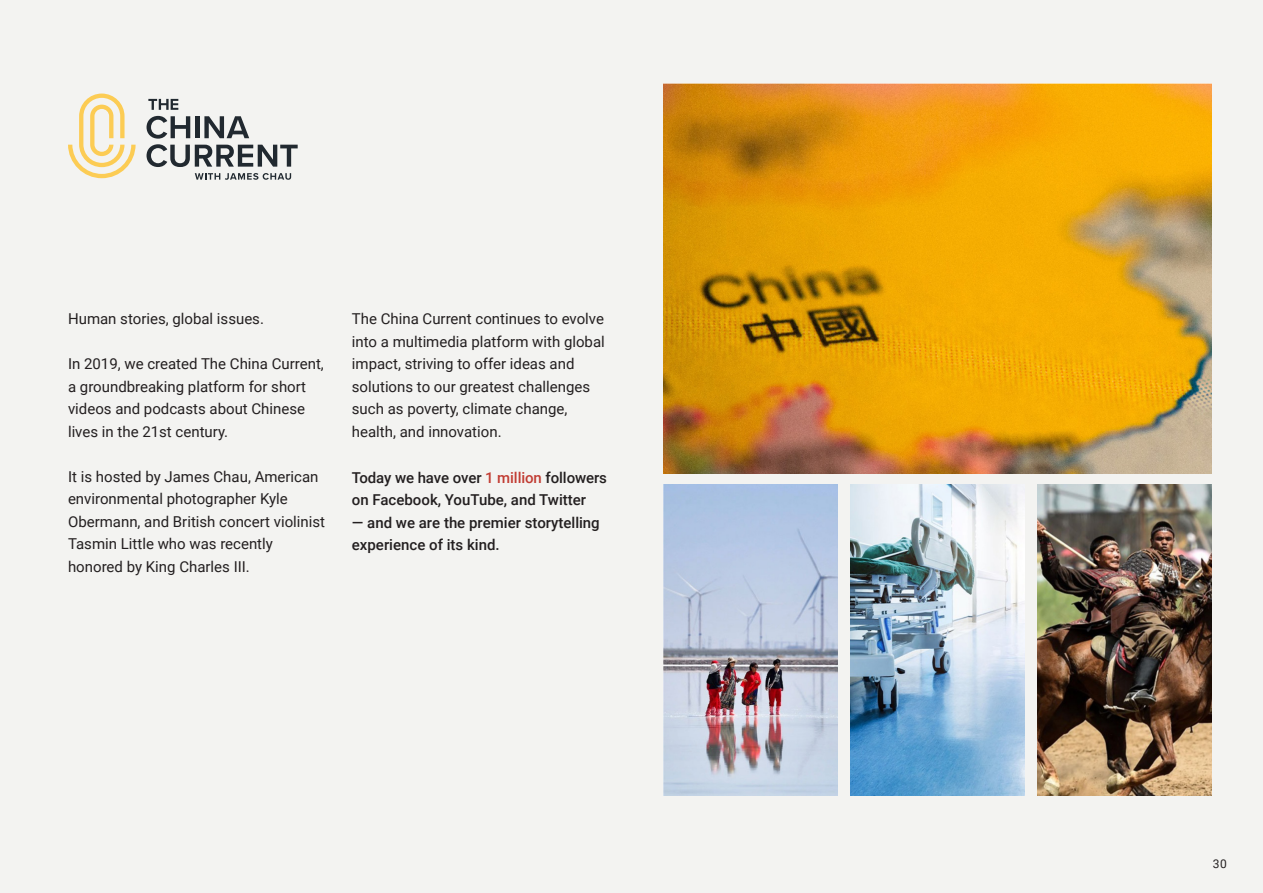
<style>
.page{position:relative;width:1263px;height:893px;background:#f3f3f1}
.page>*{position:absolute;margin:0;border:0;box-sizing:border-box;transform-origin:0 0}
.t1{font:15px/22.5px "Roboto";color:#231f20}
.t2{font:500 15px/22.5px "Roboto";color:#231f20}
.t3{font:12px "Roboto";color:#231f20}
.s1{color:#c13c33}
</style>
<div class="page">
<img style="left:663px;top:84px;width:549px;height:389px">
<img style="left:663px;top:485px;width:175px;height:310px">
<img style="left:850px;top:485px;width:175px;height:310px">
<img style="left:1037px;top:485px;width:175px;height:310px">
<svg style="left:147px;top:116px;width:151px;height:51px"></svg>
<svg style="left:68px;top:94px;width:68px;height:84px"></svg>
<svg style="left:195px;top:173px;width:96px;height:7px"></svg>
<svg style="left:148px;top:99px;width:30px;height:11px"></svg>
<p class="t1" style="left:68px;top:307px;width:197px">Human stories, global issues.</p>
<p class="t1" style="left:68px;top:352px;width:257px">In 2019, we created The China Current, a groundbreaking platform for short videos and podcasts about Chinese lives in the 21st century.</p>
<p class="t1" style="left:68px;top:465px;width:259px">It is hosted by James Chau, American environmental photographer Kyle Obermann, and British concert violinist Tasmin Little who was recently honored by King Charles III.</p>
<p class="t1" style="left:352px;top:307px;width:254px">The China Current continues to evolve into a multimedia platform with global impact, striving to offer ideas and solutions to our greatest challenges such as poverty, climate change, health, and innovation.</p>
<p class="t2" style="left:352px;top:466px;width:257px">Today we have over <span class="s1">1 million</span> followers on Facebook, YouTube, and Twitter</p>
<p class="t2" style="left:352px;top:511px;width:249px">— and we are the premier storytelling experience of its kind.</p>
<p class="t3" style="left:1213px;top:855px;width:16px">30</p>
</div>
